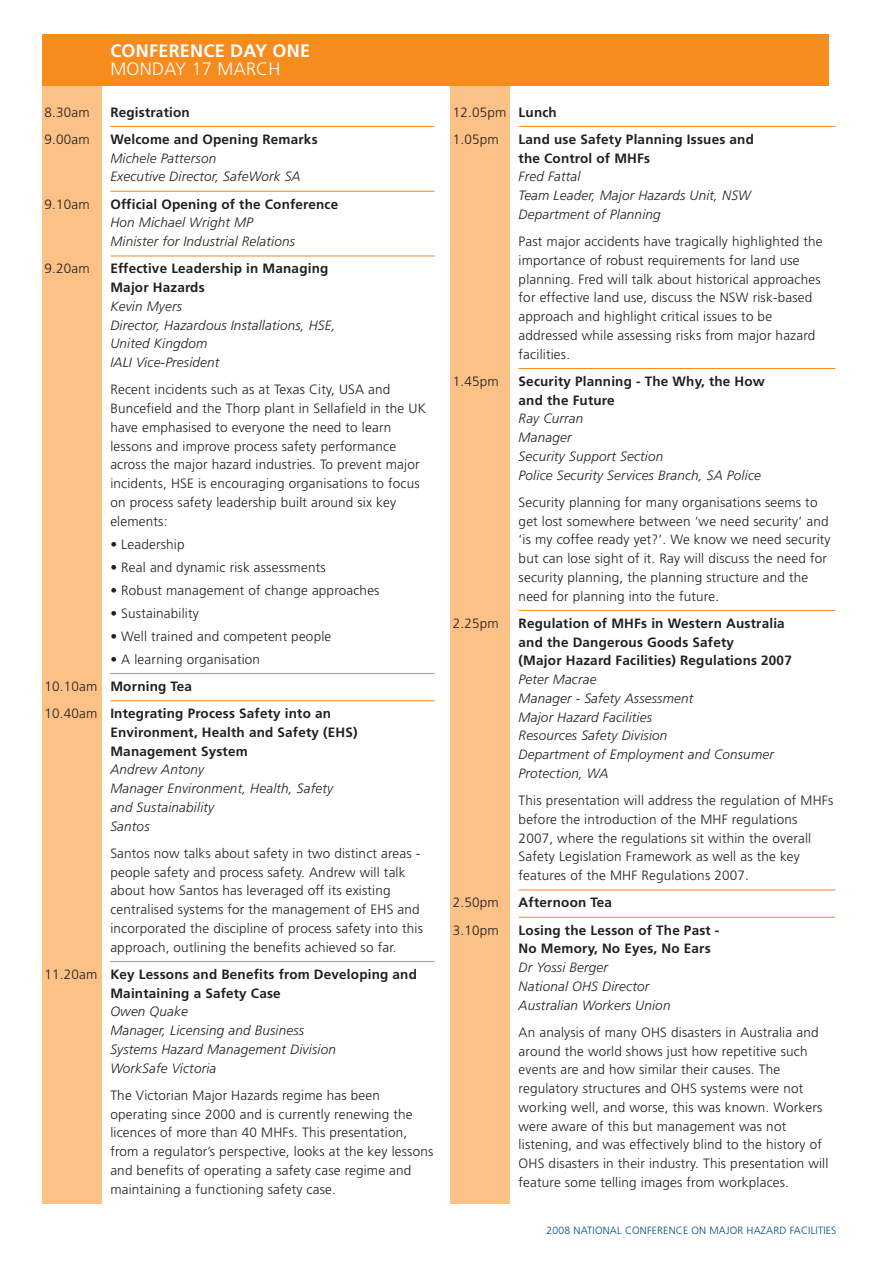
<style>
.page{position:relative;width:893px;height:1263px;background:#fff}
.page>*{position:absolute;margin:0;border:0;box-sizing:border-box;transform-origin:0 0}
.t1{font:700 18px "Frutiger";letter-spacing:.015em;color:#fff}
.t2{font:300 18px "Frutiger";letter-spacing:.015em;color:#fff}
.t3{font:300 13.5px/18.8px "Frutiger";letter-spacing:.015em;color:#231f20}
.t4{font:italic 300 13.5px/18.8px "Frutiger";letter-spacing:.015em;color:#231f20}
.t5{font:700 13.5px/18.8px "Frutiger";letter-spacing:.015em;color:#231f20}
.t6{font:300 10.5px "Frutiger";letter-spacing:.015em;color:#004b85}
.s1{font-weight:300}
.s2{font-weight:700}
</style>
<div class="page">
<div style="left:42px;top:34px;width:60px;height:1169px;background:#fcc187"></div>
<div style="left:451px;top:34px;width:59px;height:1169px;background:#fcc187"></div>
<div style="left:42px;top:34px;width:787px;height:52px;background:#f68b1e"></div>
<hr style="left:110px;top:126px;width:325px;height:1px;background:#f68b1e">
<hr style="left:110px;top:191px;width:325px;height:1px;background:#f68b1e">
<hr style="left:110px;top:256px;width:325px;height:1px;background:#f68b1e">
<hr style="left:110px;top:673px;width:325px;height:1px;background:#f68b1e">
<hr style="left:110px;top:701px;width:325px;height:1px;background:#f68b1e">
<hr style="left:110px;top:961px;width:325px;height:1px;background:#f68b1e">
<hr style="left:519px;top:126px;width:316px;height:1px;background:#f68b1e">
<hr style="left:519px;top:368px;width:316px;height:1px;background:#f68b1e">
<hr style="left:519px;top:610px;width:316px;height:1px;background:#f68b1e">
<hr style="left:519px;top:890px;width:316px;height:1px;background:#f68b1e">
<hr style="left:519px;top:917px;width:316px;height:1px;background:#f68b1e">
<h1 class="t1" style="left:110px;top:44px;width:201px">CONFERENCE DAY ONE</h1>
<h1 class="t2" style="left:110px;top:62px;width:172px">MONDAY 17 MARCH</h1>
<p class="t3" style="left:44px;top:103px;width:47px">8.30am</p>
<p class="t5" style="left:110px;top:103px;width:81px">Registration</p>
<p class="t3" style="left:44px;top:131px;width:47px">9.00am</p>
<p class="t5" style="left:110px;top:131px;width:209px">Welcome and Opening Remarks</p>
<p class="t4" style="left:110px;top:149px;width:192px">Michele Patterson<br>Executive Director, SafeWork SA</p>
<p class="t3" style="left:44px;top:195px;width:47px">9.10am</p>
<p class="t5" style="left:110px;top:195px;width:229px">Official Opening of the Conference</p>
<p class="t4" style="left:110px;top:214px;width:186px">Hon Michael Wright MP<br>Minister for Industrial Relations</p>
<p class="t3" style="left:44px;top:260px;width:47px">9.20am</p>
<p class="t5" style="left:110px;top:260px;width:220px">Effective Leadership in Managing<br>Major Hazards</p>
<p class="t4" style="left:110px;top:298px;width:227px">Kevin Myers<br>Director, Hazardous Installations, HSE,<br>United Kingdom<br>IALI Vice-President</p>
<p class="t3" style="left:110px;top:381px;width:317px">Recent incidents such as at Texas City, USA and Buncefield and the Thorp plant in Sellafield in the UK have emphasised to everyone the need to learn lessons and improve process safety performance across the major hazard industries. To prevent major incidents, HSE is encouraging organisations to focus on process safety leadership built around six key elements:</p>
<p class="t3" style="left:110px;top:536px;width:76px">• Leadership</p>
<p class="t3" style="left:110px;top:559px;width:217px">• Real and dynamic risk assessments</p>
<p class="t3" style="left:110px;top:582px;width:271px">• Robust management of change approaches</p>
<p class="t3" style="left:110px;top:605px;width:90px">• Sustainability</p>
<p class="t3" style="left:110px;top:628px;width:222px">• Well trained and competent people</p>
<p class="t5" style="left:44px;top:646px;width:288px;line-height:27.3px;text-indent:66px"><span class="s1">• A learning organisation<br>10.10am</span> Morning Tea<br><span class="s1">10.40am</span> Integrating Process Safety into an</p>
<p class="t5" style="left:110px;top:724px;width:249px">Environment, Health and Safety (EHS)<br>Management System</p>
<p class="t4" style="left:110px;top:761px;width:224px">Andrew Antony<br>Manager Environment, Health, Safety and Sustainability<br>Santos</p>
<p class="t3" style="left:110px;top:845px;width:314px">Santos now talks about safety in two distinct areas - people safety and process safety. Andrew will talk about how Santos has leveraged off its existing centralised systems for the management of EHS and incorporated the discipline of process safety into this approach, outlining the benefits achieved so far.</p>
<p class="t5" style="left:110px;top:966px;width:308px;text-indent:-66px"><span class="s1">11.20am</span> Key Lessons and Benefits from Developing and<br>Maintaining a Safety Case</p>
<p class="t4" style="left:110px;top:1003px;width:227px">Owen Quake<br>Manager, Licensing and Business<br>Systems Hazard Management Division<br>WorkSafe Victoria</p>
<p class="t3" style="left:110px;top:1087px;width:324px">The Victorian Major Hazards regime has been operating since 2000 and is currently renewing the licences of more than 40 MHFs. This presentation, from a regulator’s perspective, looks at the key lessons and benefits of operating a safety case regime and maintaining a functioning safety case.</p>
<p class="t3" style="left:453px;top:99px;width:106px;line-height:27.3px">12.05pm <span class="s2">Lunch<br></span>1.05pm</p>
<p class="t5" style="left:519px;top:131px;width:237px">Land use Safety Planning Issues and the Control of MHFs</p>
<p class="t4" style="left:519px;top:168px;width:234px">Fred Fattal<br>Team Leader, Major Hazards Unit, NSW<br>Department of Planning</p>
<p class="t3" style="left:519px;top:233px;width:305px">Past major accidents have tragically highlighted the importance of robust requirements for land use planning. Fred will talk about historical approaches for effective land use, discuss the NSW risk-based approach and highlight critical issues to be addressed while assessing risks from major hazard facilities.</p>
<p class="t3" style="left:453px;top:373px;width:47px">1.45pm</p>
<p class="t5" style="left:519px;top:373px;width:248px">Security Planning - The Why, the How and the Future</p>
<p class="t4" style="left:519px;top:410px;width:244px">Ray Curran<br>Manager<br>Security Support Section<br>Police Security Services Branch, SA Police</p>
<p class="t3" style="left:519px;top:494px;width:313px">Security planning for many organisations seems to get lost somewhere between ‘we need security’ and ‘is my coffee ready yet?’. We know we need security but can lose sight of it. Ray will discuss the need for security planning, the planning structure and the need for planning into the future.</p>
<p class="t3" style="left:453px;top:615px;width:47px">2.25pm</p>
<p class="t5" style="left:519px;top:615px;width:275px">Regulation of MHFs in Western Australia and the Dangerous Goods Safety<br>(Major Hazard Facilities) Regulations 2007</p>
<p class="t4" style="left:519px;top:671px;width:257px">Peter Macrae<br>Manager - Safety Assessment<br>Major Hazard Facilities<br>Resources Safety Division<br>Department of Employment and Consumer<br>Protection, WA</p>
<p class="t3" style="left:519px;top:792px;width:316px">This presentation will address the regulation of MHFs before the introduction of the MHF regulations 2007, where the regulations sit within the overall Safety Legislation Framework as well as the key features of the MHF Regulations 2007.</p>
<p class="t3" style="left:453px;top:894px;width:47px">2.50pm</p>
<p class="t5" style="left:519px;top:894px;width:95px">Afternoon Tea</p>
<p class="t3" style="left:453px;top:922px;width:47px">3.10pm</p>
<p class="t5" style="left:519px;top:922px;width:202px">Losing the Lesson of The Past -<br>No Memory, No Eyes, No Ears</p>
<p class="t4" style="left:519px;top:959px;width:153px">Dr Yossi Berger<br>National OHS Director<br>Australian Workers Union</p>
<p class="t3" style="left:519px;top:1024px;width:311px">An analysis of many OHS disasters in Australia and around the world shows just how repetitive such events are and how similar their causes. The regulatory structures and OHS systems were not working well, and worse, this was known. Workers were aware of this but management was not listening, and was effectively blind to the history of OHS disasters in their industry. This presentation will feature some telling images from workplaces.</p>
<p class="t6" style="left:546px;top:1226px;width:291px">2008 NATIONAL CONFERENCE ON MAJOR HAZARD FACILITIES</p>
</div>
